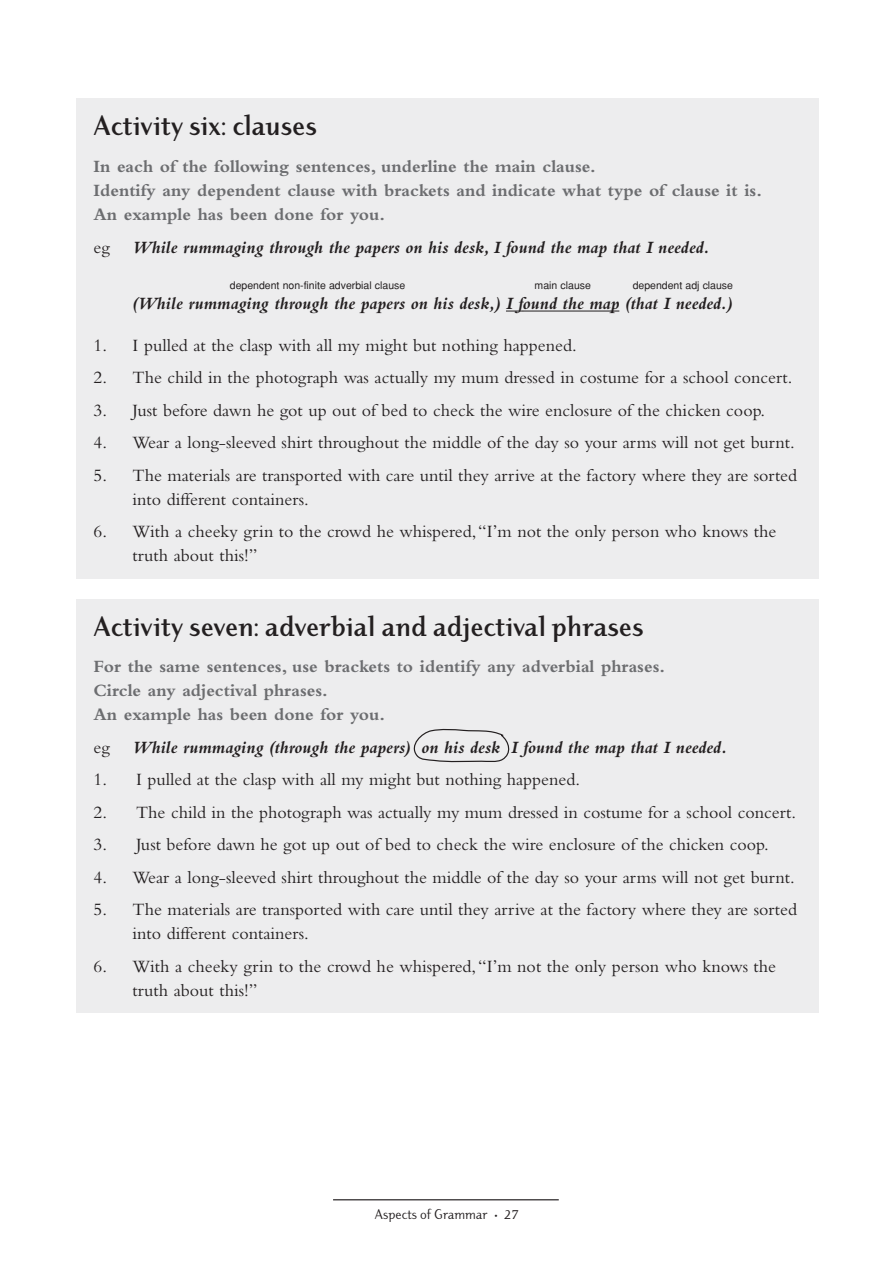
<style>
.page{position:relative;width:893px;height:1263px;background:#fff}
.page>*{position:absolute;margin:0;border:0;box-sizing:border-box;transform-origin:0 0}
.t1{font:700 30px "Dyadis ITC";color:#231f20}
.t2{font:18px/24px "Bembo";color:#231f20}
.t3{font:700 18px/24px "Bembo";color:#6c6d70}
.t4{font:italic 700 18px "Bembo";color:#231f20}
.t5{font:15px "Dyadis ITC";color:#231f20}
.t6{font:10.5px "Helvetica";color:#231f20}
</style>
<div class="page">
<div style="left:77px;top:98px;width:742px;height:480px;background:#ededee"></div>
<div style="left:77px;top:599px;width:742px;height:413px;background:#ededee"></div>
<svg style="left:506px;top:311px;width:17px;height:1px"></svg>
<hr style="left:523px;top:311px;width:88px;height:1px;background:#231f20">
<hr style="left:333px;top:1199px;width:226px;height:1px;background:#231f20">
<svg style="left:413px;top:728px;width:97px;height:35px"></svg>
<h1 class="t1" style="left:94px;top:115px;width:225px">Activity six: clauses</h1>
<p class="t3" style="left:94px;top:156px;width:670px">In each of the following sentences, underline the main clause.<br>Identify any dependent clause with brackets and indicate what type of clause it is.<br>An example has been done for you.</p>
<p class="t2" style="left:94px;top:237px;width:18px">eg</p>
<p class="t4" style="left:133px;top:241px;width:579px">While rummaging through the papers on his desk, I found the map that I needed.</p>
<p class="t6" style="left:230px;top:279px;width:177px">dependent non-finite adverbial clause</p>
<p class="t6" style="left:535px;top:279px;width:58px">main clause</p>
<p class="t6" style="left:633px;top:279px;width:102px">dependent adj clause</p>
<p class="t4" style="left:133px;top:297px;width:601px">(While rummaging through the papers on his desk,) I found the map (that I needed.)</p>
<p class="t2" style="left:94px;top:335px;width:485px">1. I pulled at the clasp with all my might but nothing happened.</p>
<p class="t2" style="left:94px;top:367px;width:700px">2. The child in the photograph was actually my mum dressed in costume for a school concert.</p>
<p class="t2" style="left:94px;top:400px;width:673px">3. Just before dawn he got up out of bed to check the wire enclosure of the chicken coop.</p>
<p class="t2" style="left:94px;top:432px;width:703px">4. Wear a long-sleeved shirt throughout the middle of the day so your arms will not get burnt.</p>
<p class="t2" style="left:133px;top:465px;width:666px;text-indent:-39px">5. The materials are transported with care until they arrive at the factory where they are sorted into different containers.</p>
<p class="t2" style="left:133px;top:521px;width:645px;text-indent:-39px">6. With a cheeky grin to the crowd he whispered,“I’m not the only person who knows the truth about this!”</p>
<h1 class="t1" style="left:94px;top:615px;width:552px">Activity seven: adverbial and adjectival phrases</h1>
<p class="t3" style="left:94px;top:656px;width:573px">For the same sentences, use brackets to identify any adverbial phrases.<br>Circle any adjectival phrases.<br>An example has been done for you.</p>
<p class="t2" style="left:94px;top:737px;width:18px">eg</p>
<p class="t4" style="left:133px;top:741px;width:596px">While rummaging (through the papers) on his desk I found the map that I needed.</p>
<p class="t2" style="left:94px;top:769px;width:488px">1. I pulled at the clasp with all my might but nothing happened.</p>
<p class="t2" style="left:94px;top:802px;width:704px">2. The child in the photograph was actually my mum dressed in costume for a school concert.</p>
<p class="t2" style="left:94px;top:834px;width:677px">3. Just before dawn he got up out of bed to check the wire enclosure of the chicken coop.</p>
<p class="t2" style="left:94px;top:867px;width:703px">4. Wear a long-sleeved shirt throughout the middle of the day so your arms will not get burnt.</p>
<p class="t2" style="left:133px;top:899px;width:666px;text-indent:-39px">5. The materials are transported with care until they arrive at the factory where they are sorted into different containers.</p>
<p class="t2" style="left:133px;top:956px;width:645px;text-indent:-39px">6. With a cheeky grin to the crowd he whispered,“I’m not the only person who knows the truth about this!”</p>
<p class="t5" style="left:375px;top:1209px;width:146px">Aspects of Grammar • 27</p>
</div>
